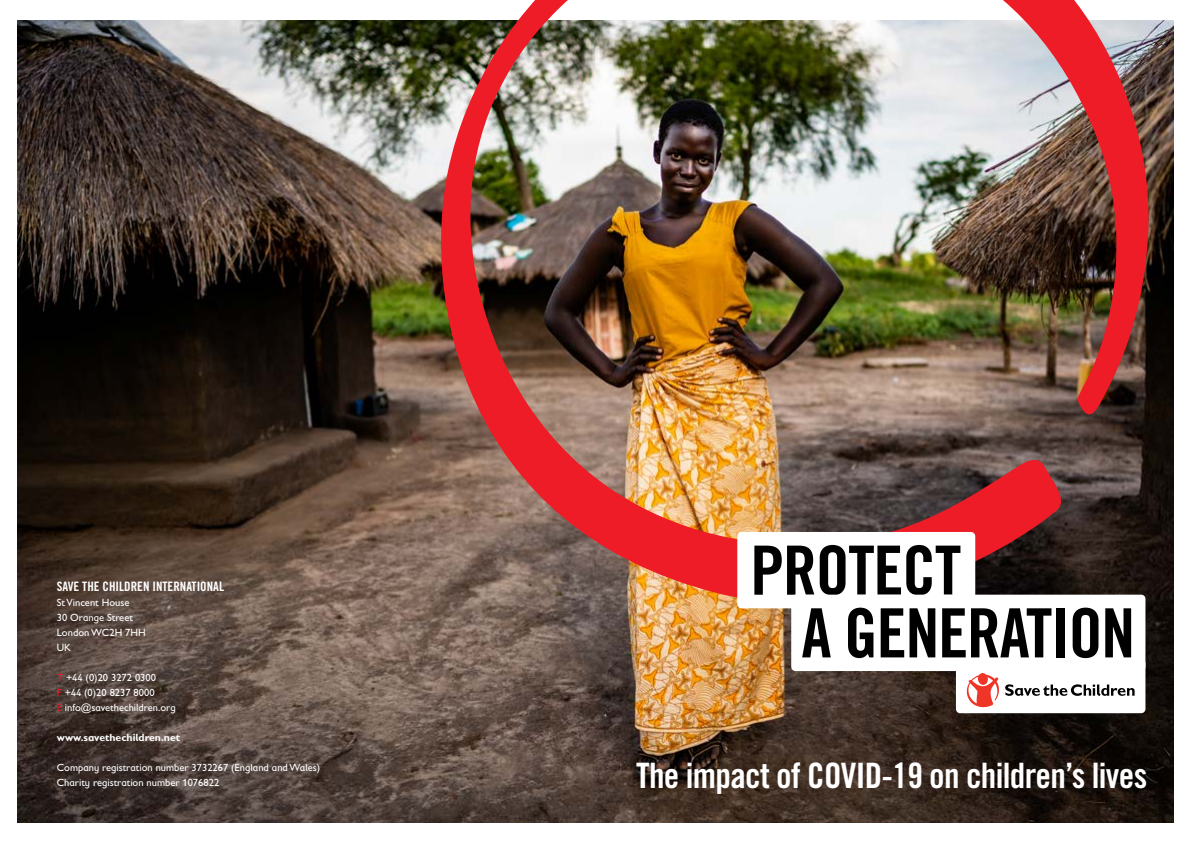
<style>
.page{position:relative;width:1191px;height:842px;background:#fff}
.page>*{position:absolute;margin:0;border:0;box-sizing:border-box;transform-origin:0 0}
.t1{font:68px/62.7px "Trade Gothic LT Std Bd Cn 20";letter-spacing:-.02em;color:#000}
.t2{font:35px "Trade Gothic LT Std Bd Cn 20";letter-spacing:-.02em;color:#fff}
.t3{font:13px "Trade Gothic LT Std Bd Cn 20";color:#fff}
.t4{font:10.5px/15px "Gill Sans Infant Std";color:#fff}
.t5{font:700 10.5px "Gill Sans Infant Std";color:#fff}
.s1{color:#ed1c27}
</style>
<div class="page">
<img style="left:18px;top:21px;width:1155px;height:801px">
<img style="left:421px;top:0;width:735px;height:640px">
<div style="left:737px;top:532px;width:238px;height:76px;background:#fff;border-radius:4px"></div>
<div style="left:791px;top:595px;width:354px;height:76px;background:#fff;border-radius:4px"></div>
<div style="left:956px;top:659px;width:189px;height:54px;background:#fff;border-radius:4px"></div>
<svg style="left:966px;top:673px;width:168px;height:34px"></svg>
<p class="t3" style="left:57px;top:579px;width:169px">SAVE THE CHILDREN INTERNATIONAL</p>
<p class="t4" style="left:57px;top:595px;width:90px">St Vincent House<br>30 Orange Street<br>London WC2H 7HH<br>UK</p>
<p class="t4" style="left:57px;top:670px;width:120px"><span class="s1">T</span> +44 (0)20 3272 0300<br><span class="s1">F</span> +44 (0)20 8237 8000<br><span class="s1">E</span> info@savethechildren.org</p>
<p class="t5" style="left:57px;top:732px;width:125px">www.savethechildren.net</p>
<p class="t4" style="left:57px;top:760px;width:265px">Company registration number 3732267 (England and Wales)<br>Charity registration number 1076822</p>
<h1 class="t1" style="left:801px;top:539px;width:335px;text-indent:-51px">PROTECT<br>A GENERATION</h1>
<h2 class="t2" style="left:636px;top:754px;width:512px">The impact of COVID-19 on children’s lives</h2>
</div>
